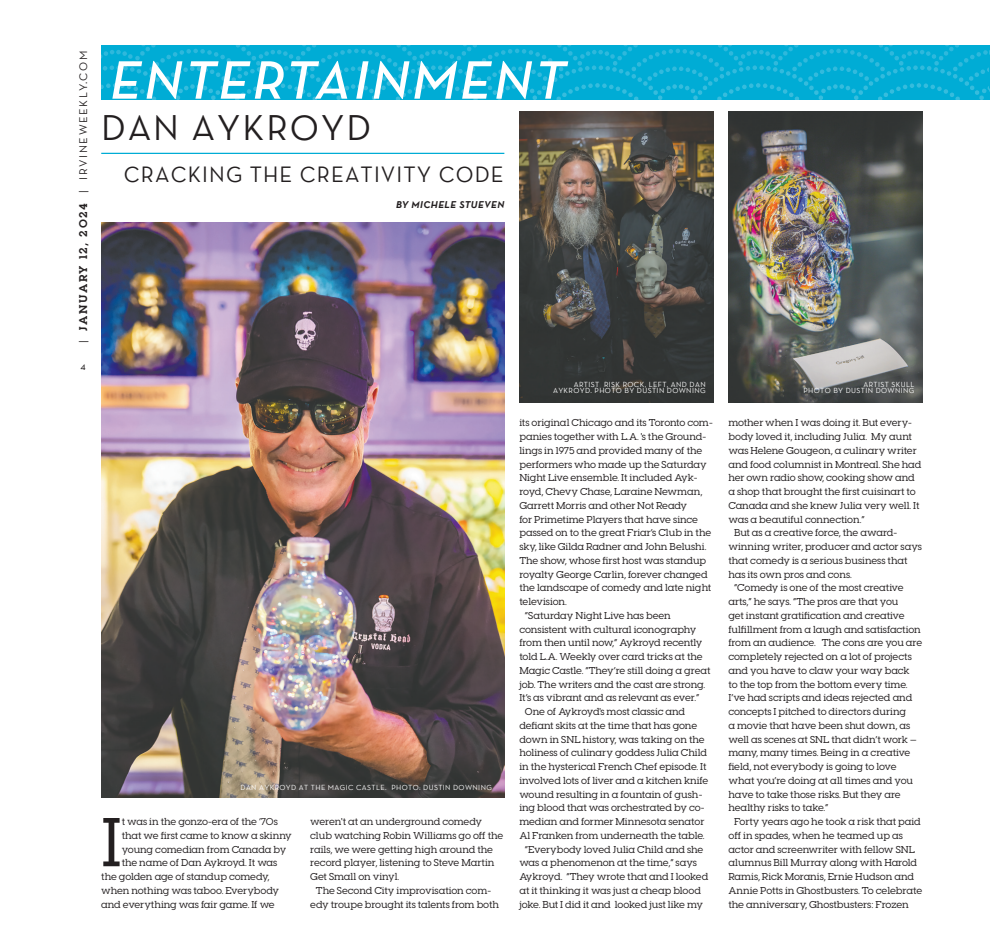
<style>
.page{position:relative;width:990px;height:945px;background:#fff}
.page>*{position:absolute;margin:0;border:0;box-sizing:border-box;transform-origin:0 0}
.t1{font:500 68.88px "Visby Slab CF";color:#231f20}
.t2{font:italic 600 55px "Neutraface Text TT";letter-spacing:.05em;color:#fff}
.t3{font:36.25px "Neutraface Text TT";letter-spacing:.05em;color:#231f20}
.t4{font:22.5px "Neutraface Text TT";letter-spacing:.05em;color:#231f20}
.t5{font:11.25px "Neutraface Text TT";letter-spacing:.15em;color:#231f20}
.t6{font:500 10px "Visby Slab CF";letter-spacing:-.015em;color:#231f20}
.t7{font:italic 700 10px "Neutraface Text TT";letter-spacing:.05em;color:#231f20}
.t8{font:7.5px/6.9px "Neutraface Text TT";letter-spacing:.05em;color:#fff;text-align:right}
.s1{font-family:"Visby Slab CF";font-weight:700}
</style>
<div class="page">
<svg style="left:101px;top:45px;width:889px;height:55px;background:#07aed6"></svg>
<hr style="left:101px;top:153px;width:403px;height:1px;background:#00acd5">
<img style="left:519px;top:112px;width:194px;height:291px">
<img style="left:101px;top:222px;width:403px;height:576px">
<img style="left:728px;top:112px;width:194px;height:291px">
<p class="t5" style="left:76px;top:343px;width:294px;rotate:-90deg">| <span class="s1">JANUARY 12, 2024</span> | IRVINEWEEKLY.COM</p>
<p class="t5" style="left:81px;top:359px;width:7px">4</p>
<h2 class="t2" style="left:110px;top:46px;width:457px">ENTERTAINMENT</h2>
<h3 class="t3" style="left:101px;top:105px;width:271px">DAN AYKROYD</h3>
<h3 class="t4" style="left:124px;top:160px;width:381px">CRACKING THE CREATIVITY CODE</h3>
<p class="t7" style="left:396px;top:198px;width:110px">BY MICHELE STUEVEN</p>
<p class="t8" style="left:241px;top:783px;width:253px">DAN AYKROYD AT THE MAGIC CASTLE. PHOTO: DUSTIN DOWNING</p>
<h1 class="t1" style="left:101px;top:800px;width:22px">I</h1>
<p class="t6" style="left:122px;top:815px;width:158px">t was in the gonzo-era of the ‘70s</p>
<p class="t6" style="left:122px;top:829px;width:172px">that we first came to know a skinny</p>
<p class="t6" style="left:122px;top:843px;width:166px">young comedian from Canada by</p>
<p class="t6" style="left:122px;top:857px;width:157px">the name of Dan Aykroyd. It was</p>
<p class="t6" style="left:101px;top:870px;width:170px">the golden age of standup comedy,</p>
<p class="t6" style="left:101px;top:884px;width:179px">when nothing was taboo. Everybody</p>
<p class="t6" style="left:101px;top:898px;width:175px">and everything was fair game. If we</p>
<p class="t6" style="left:310px;top:815px;width:173px">weren't at an underground comedy</p>
<p class="t6" style="left:310px;top:829px;width:195px">club watching Robin Williams go off the</p>
<p class="t6" style="left:310px;top:843px;width:184px">rails, we were getting high around the</p>
<p class="t6" style="left:310px;top:857px;width:186px">record player, listening to Steve Martin</p>
<p class="t6" style="left:310px;top:870px;width:91px">Get Small on vinyl.</p>
<p class="t6" style="left:316px;top:884px;width:177px">The Second City improvisation com-</p>
<p class="t6" style="left:310px;top:898px;width:190px">edy troupe brought its talents from both</p>
<p class="t8" style="left:553px;top:380px;width:154px">ARTIST RISK ROCK, LEFT, AND DAN<br>AYKROYD. PHOTO BY DUSTIN DOWNING</p>
<p class="t8" style="left:803px;top:380px;width:113px">ARTIST SKULL<br>PHOTO BY DUSTIN DOWNING</p>
<p class="t6" style="left:519px;top:417px;width:195px">its original Chicago and its Toronto com-</p>
<p class="t6" style="left:519px;top:430px;width:188px">panies together with L.A. 's the Ground-</p>
<p class="t6" style="left:519px;top:444px;width:184px">lings in 1975 and provided many of the</p>
<p class="t6" style="left:519px;top:458px;width:189px">performers who made up the Saturday</p>
<p class="t6" style="left:519px;top:472px;width:180px">Night Live ensemble. It included Ayk-</p>
<p class="t6" style="left:519px;top:485px;width:185px">royd, Chevy Chase, Laraine Newman,</p>
<p class="t6" style="left:519px;top:499px;width:169px">Garrett Morris and other Not Ready</p>
<p class="t6" style="left:519px;top:513px;width:180px">for Primetime Players that have since</p>
<p class="t6" style="left:519px;top:527px;width:193px">passed on to the great Friar’s Club in the</p>
<p class="t6" style="left:519px;top:540px;width:189px">sky, like Gilda Radner and John Belushi.</p>
<p class="t6" style="left:519px;top:554px;width:188px">The show, whose first host was standup</p>
<p class="t6" style="left:519px;top:568px;width:190px">royalty George Carlin, forever changed</p>
<p class="t6" style="left:519px;top:582px;width:193px">the landscape of comedy and late night</p>
<p class="t6" style="left:519px;top:595px;width:49px">television.</p>
<p class="t6" style="left:525px;top:609px;width:147px">“Saturday Night Live has been</p>
<p class="t6" style="left:519px;top:623px;width:179px">consistent with cultural iconography</p>
<p class="t6" style="left:519px;top:637px;width:185px">from then until now,” Aykroyd recently</p>
<p class="t6" style="left:519px;top:650px;width:185px">told L.A. Weekly over card tricks at the</p>
<p class="t6" style="left:519px;top:664px;width:193px">Magic Castle. “They’re still doing a great</p>
<p class="t6" style="left:519px;top:678px;width:187px">job. The writers and the cast are strong.</p>
<p class="t6" style="left:519px;top:692px;width:181px">It’s as vibrant and as relevant as ever.”</p>
<p class="t6" style="left:525px;top:705px;width:162px">One of Aykroyd's most classic and</p>
<p class="t6" style="left:519px;top:719px;width:179px">defiant skits at the time that has gone</p>
<p class="t6" style="left:519px;top:733px;width:187px">down in SNL history, was taking on the</p>
<p class="t6" style="left:519px;top:747px;width:189px">holiness of culinary goddess Julia Child</p>
<p class="t6" style="left:519px;top:760px;width:189px">in the hysterical French Chef episode. It</p>
<p class="t6" style="left:519px;top:774px;width:190px">involved lots of liver and a kitchen knife</p>
<p class="t6" style="left:519px;top:788px;width:185px">wound resulting in a fountain of gush-</p>
<p class="t6" style="left:519px;top:802px;width:187px">ing blood that was orchestrated by co-</p>
<p class="t6" style="left:519px;top:815px;width:187px">median and former Minnesota senator</p>
<p class="t6" style="left:519px;top:829px;width:187px">Al Franken from underneath the table.</p>
<p class="t6" style="left:525px;top:843px;width:180px">“Everybody loved Julia Child and she</p>
<p class="t6" style="left:519px;top:857px;width:179px">was a phenomenon at the time,” says</p>
<p class="t6" style="left:519px;top:870px;width:191px">Aykroyd. “They wrote that and I looked</p>
<p class="t6" style="left:519px;top:884px;width:183px">at it thinking it was just a cheap blood</p>
<p class="t6" style="left:519px;top:898px;width:185px">joke. But I did it and looked just like my</p>
<p class="t6" style="left:728px;top:417px;width:185px">mother when I was doing it. But every-</p>
<p class="t6" style="left:728px;top:430px;width:185px">body loved it, including Julia. My aunt</p>
<p class="t6" style="left:728px;top:444px;width:190px">was Helene Gougeon, a culinary writer</p>
<p class="t6" style="left:728px;top:458px;width:194px">and food columnist in Montreal. She had</p>
<p class="t6" style="left:728px;top:472px;width:188px">her own radio show, cooking show and</p>
<p class="t6" style="left:728px;top:485px;width:189px">a shop that brought the first cuisinart to</p>
<p class="t6" style="left:728px;top:499px;width:193px">Canada and she knew Julia very well. It</p>
<p class="t6" style="left:728px;top:513px;width:138px">was a beautiful connection.”</p>
<p class="t6" style="left:734px;top:527px;width:165px">But as a creative force, the award-</p>
<p class="t6" style="left:728px;top:540px;width:195px">winning writer, producer and actor says</p>
<p class="t6" style="left:728px;top:554px;width:181px">that comedy is a serious business that</p>
<p class="t6" style="left:728px;top:568px;width:125px">has its own pros and cons.</p>
<p class="t6" style="left:734px;top:582px;width:171px">“Comedy is one of the most creative</p>
<p class="t6" style="left:728px;top:595px;width:172px">arts,” he says. “The pros are that you</p>
<p class="t6" style="left:728px;top:609px;width:178px">get instant gratification and creative</p>
<p class="t6" style="left:728px;top:623px;width:194px">fulfillment from a laugh and satisfaction</p>
<p class="t6" style="left:728px;top:637px;width:195px">from an audience. The cons are you are</p>
<p class="t6" style="left:728px;top:650px;width:185px">completely rejected on a lot of projects</p>
<p class="t6" style="left:728px;top:664px;width:183px">and you have to claw your way back</p>
<p class="t6" style="left:728px;top:678px;width:181px">to the top from the bottom every time.</p>
<p class="t6" style="left:728px;top:692px;width:185px">I’ve had scripts and ideas rejected and</p>
<p class="t6" style="left:728px;top:705px;width:179px">concepts I pitched to directors during</p>
<p class="t6" style="left:728px;top:719px;width:183px">a movie that have been shut down, as</p>
<p class="t6" style="left:728px;top:733px;width:190px">well as scenes at SNL that didn’t work —</p>
<p class="t6" style="left:728px;top:747px;width:183px">many, many times. Being in a creative</p>
<p class="t6" style="left:728px;top:760px;width:170px">field, not everybody is going to love</p>
<p class="t6" style="left:728px;top:774px;width:186px">what you’re doing at all times and you</p>
<p class="t6" style="left:728px;top:788px;width:174px">have to take those risks. But they are</p>
<p class="t6" style="left:728px;top:802px;width:102px">healthy risks to take.”</p>
<p class="t6" style="left:734px;top:815px;width:188px">Forty years ago he took a risk that paid</p>
<p class="t6" style="left:728px;top:829px;width:176px">off in spades, when he teamed up as</p>
<p class="t6" style="left:728px;top:843px;width:188px">actor and screenwriter with fellow SNL</p>
<p class="t6" style="left:728px;top:857px;width:190px">alumnus Bill Murray along with Harold</p>
<p class="t6" style="left:728px;top:870px;width:187px">Ramis, Rick Moranis, Ernie Hudson and</p>
<p class="t6" style="left:728px;top:884px;width:195px">Annie Potts in Ghostbusters. To celebrate</p>
<p class="t6" style="left:728px;top:898px;width:182px">the anniversary, Ghostbusters: Frozen</p>
</div>
